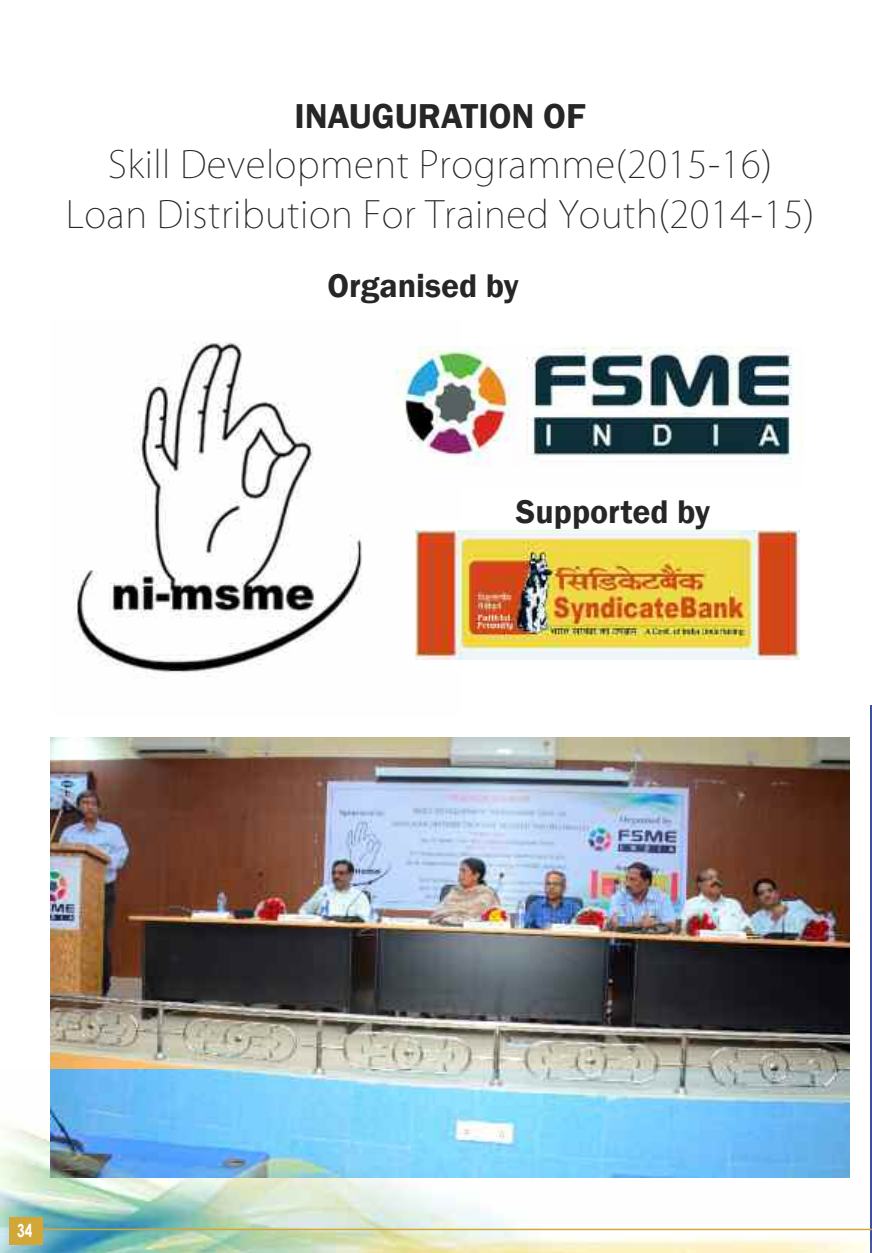
<style>
.page{position:relative;width:872px;height:1253px;background:#fff}
.page>*{position:absolute;margin:0;border:0;box-sizing:border-box;transform-origin:0 0}
.t1{font:200 36.9px/50.2px "Koz Go Pro";letter-spacing:.015em;color:#272627;text-align:center}
.t2{font:600 35.55px "Franklin Gothic";color:#272627}
.t3{font:600 33.75px "Franklin Gothic";color:#272627}
.t4{font:700 18px "Century Gothic";color:#fff;scale:.75 1}
</style>
<div class="page">
<hr style="left:870px;top:705px;width:2px;height:548px;background:#3e4f9e">
<img style="left:73px;top:342px;width:289px;height:335px">
<img style="left:395px;top:346px;width:398px;height:119px">
<img style="left:415px;top:531px;width:384px;height:128px">
<img style="left:51px;top:738px;width:798px;height:332px">
<img style="left:0;top:1070px;width:870px;height:183px">
<img style="left:870px;top:1228px;width:2px;height:25px">
<img style="left:51px;top:1070px;width:809px;height:108px">
<div style="left:9px;top:1217px;width:33px;height:28px;background:#d2a738"></div>
<hr style="left:43px;top:1229px;width:828px;height:1px;background:#d2a738">
<p class="t2" style="left:294px;top:95px;width:293px">inaUGURation oF</p>
<p class="t1" style="left:66px;top:139px;width:750px">Skill Development Programme(2015-16)<br>Loan Distribution For Trained Youth(2014-15)</p>
<p class="t3" style="left:327px;top:266px;width:193px">organised by</p>
<p class="t3" style="left:516px;top:492px;width:196px">supported by</p>
<p class="t4" style="left:17px;top:1219px;width:22px">34</p>
</div>
